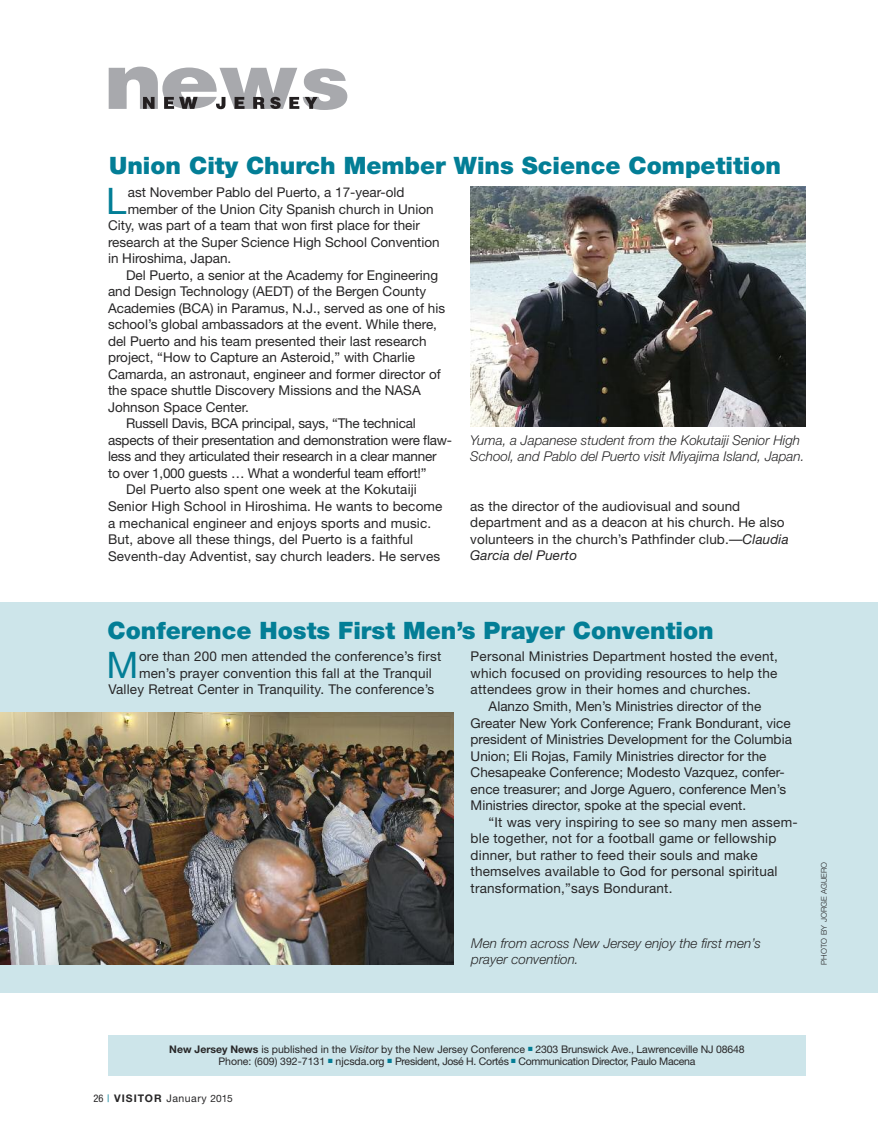
<style>
.page{position:relative;width:878px;height:1148px;background:#fff}
.page>*{position:absolute;margin:0;border:0;box-sizing:border-box;transform-origin:0 0}
.t1{font:36.6px "Helvetica Neue";color:#037e96}
.t2{font:900 24px "Helvetica Neue";color:#037e96}
.t3{font:13.5px/16.5px "Helvetica Neue";color:#272627}
.t4{font:italic 300 13.5px/16.5px "Helvetica Neue";color:#272627}
.t5{font:10.5px/12px "Helvetica Neue";letter-spacing:-.015em;color:#272627;text-align:center}
.t6{font:700 10.5px "Helvetica Neue";letter-spacing:.1em;color:#272627}
.t7{font:300 7.8px "Helvetica Neue";color:#272627}
.s1{font-style:italic}
.s2{font-weight:700}
.s3{color:#037e96}
.s4{font-weight:400;font-stretch:condensed}
.s5{font-weight:400;font-stretch:condensed;color:#037e96}
.s6{font-weight:400}
.s7{font-weight:400;font-size:10.2px}
</style>
<div class="page">
<div style="left:0;top:602px;width:877px;height:390px;background:#cde5ea"></div>
<svg style="left:109px;top:67px;width:238px;height:43px"></svg>
<div style="left:108px;top:1035px;width:697px;height:41px;background:#cde5ea"></div>
<img style="left:0;top:712px;width:454px;height:252px">
<img style="left:470px;top:186px;width:335px;height:240px">
<h2 class="t2" style="left:109px;top:157px;width:673px">Union City Church Member Wins Science Competition</h2>
<h1 class="t1" style="left:106px;top:188px;width:22px">L</h1>
<p class="t3" style="left:128px;top:186px;width:278px">ast November Pablo del Puerto, a 17-year-old</p>
<p class="t3" style="left:128px;top:202px;width:307px">member of the Union City Spanish church in Union</p>
<p class="t3" style="left:108px;top:219px;width:313px">City, was part of a team that won first place for their</p>
<p class="t3" style="left:108px;top:235px;width:333px">research at the Super Science High School Convention</p>
<p class="t3" style="left:108px;top:252px;width:125px">in Hiroshima, Japan.</p>
<p class="t3" style="left:126px;top:268px;width:313px">Del Puerto, a senior at the Academy for Engineering</p>
<p class="t3" style="left:108px;top:285px;width:319px">and Design Technology (AEDT) of the Bergen County</p>
<p class="t3" style="left:108px;top:301px;width:338px">Academies (BCA) in Paramus, N.J., served as one of his</p>
<p class="t3" style="left:108px;top:318px;width:330px">school’s global ambassadors at the event. While there,</p>
<p class="t3" style="left:108px;top:334px;width:320px">del Puerto and his team presented their last research</p>
<p class="t3" style="left:108px;top:351px;width:308px">project, “How to Capture an Asteroid,” with Charlie</p>
<p class="t3" style="left:108px;top:367px;width:334px">Camarda, an astronaut, engineer and former director of</p>
<p class="t3" style="left:108px;top:384px;width:314px">the space shuttle Discovery Missions and the NASA</p>
<p class="t3" style="left:108px;top:400px;width:142px">Johnson Space Center.</p>
<p class="t3" style="left:126px;top:417px;width:291px">Russell Davis, BCA principal, says, “The technical</p>
<p class="t3" style="left:108px;top:433px;width:345px">aspects of their presentation and demonstration were flaw-</p>
<p class="t3" style="left:108px;top:450px;width:330px">less and they articulated their research in a clear manner</p>
<p class="t3" style="left:108px;top:466px;width:320px">to over 1,000 guests … What a wonderful team effort!”</p>
<p class="t3" style="left:126px;top:483px;width:292px">Del Puerto also spent one week at the Kokutaiji</p>
<p class="t3" style="left:108px;top:499px;width:336px">Senior High School in Hiroshima. He wants to become</p>
<p class="t3" style="left:108px;top:516px;width:324px">a mechanical engineer and enjoys sports and music.</p>
<p class="t3" style="left:108px;top:532px;width:306px">But, above all these things, del Puerto is a faithful</p>
<p class="t3" style="left:108px;top:549px;width:333px">Seventh-day Adventist, say church leaders. He serves</p>
<p class="t4" style="left:470px;top:433px;width:336px">Yuma, a Japanese student from the Kokutaiji Senior High<br>School, and Pablo del Puerto visit Miyajima Island, Japan.</p>
<p class="t3" style="left:470px;top:499px;width:320px">as the director of the audiovisual and sound department and as a deacon at his church. He also volunteers in the church’s Pathfinder club.—<span class="s1">Claudia Garcia del Puerto</span></p>
<h2 class="t2" style="left:107px;top:622px;width:607px">Conference Hosts First Men’s Prayer Convention</h2>
<h1 class="t1" style="left:107px;top:651px;width:33px">M</h1>
<p class="t3" style="left:139px;top:649px;width:304px">ore than 200 men attended the conference’s first</p>
<p class="t3" style="left:470px;top:649px;width:309px;text-align:justify">Personal Ministries Department hosted the event, which focused on providing resources to help the attendees grow in their homes and churches.</p>
<p class="t3" style="left:470px;top:699px;width:323px;text-indent:18px">Alanzo Smith, Men’s Ministries director of the Greater New York Conference; Frank Bondurant, vice president of Ministries Development for the Columbia Union; Eli Rojas, Family Ministries director for the Chesapeake Conference; Modesto Vazquez, confer&shy;ence treasurer; and Jorge Aguero, conference Men’s Ministries director, spoke at the special event.</p>
<p class="t3" style="left:470px;top:814px;width:328px;text-indent:18px">“It was very inspiring to see so many men assem&shy;ble together, not for a football game or fellowship dinner, but rather to feed their souls and make themselves available to God for personal spiritual transformation,”says Bondurant.</p>
<p class="t3" style="left:139px;top:666px;width:294px">men’s prayer convention this fall at the Tranquil</p>
<p class="t3" style="left:108px;top:682px;width:327px">Valley Retreat Center in Tranquility. The conference’s</p>
<p class="t4" style="left:471px;top:935px;width:291px">Men from across New Jersey enjoy the first men’s prayer convention.</p>
<p class="t7" style="left:821px;top:964px;width:104px;rotate:-90deg">PHOTO BY JORGE AGUERO</p>
<p class="t5" style="left:169px;top:1043px;width:577px"><span class="s2">New Jersey News</span> is published in the <span class="s1">Visitor</span> by the New Jersey Conference <span class="s3">■</span> 2303 Brunswick Ave., Lawrenceville NJ 08648<br>Phone: (609) 392-7131 <span class="s3">■</span> njcsda.org <span class="s3">■</span> President, José H. Cortés <span class="s3">■</span> Communication Director, Paulo Macena</p>
<p class="t6" style="left:93px;top:1094px;width:141px"><span class="s4">26</span> <span class="s5">|</span> VISITOR <span class="s6">January</span> <span class="s7">2015</span></p>
</div>
